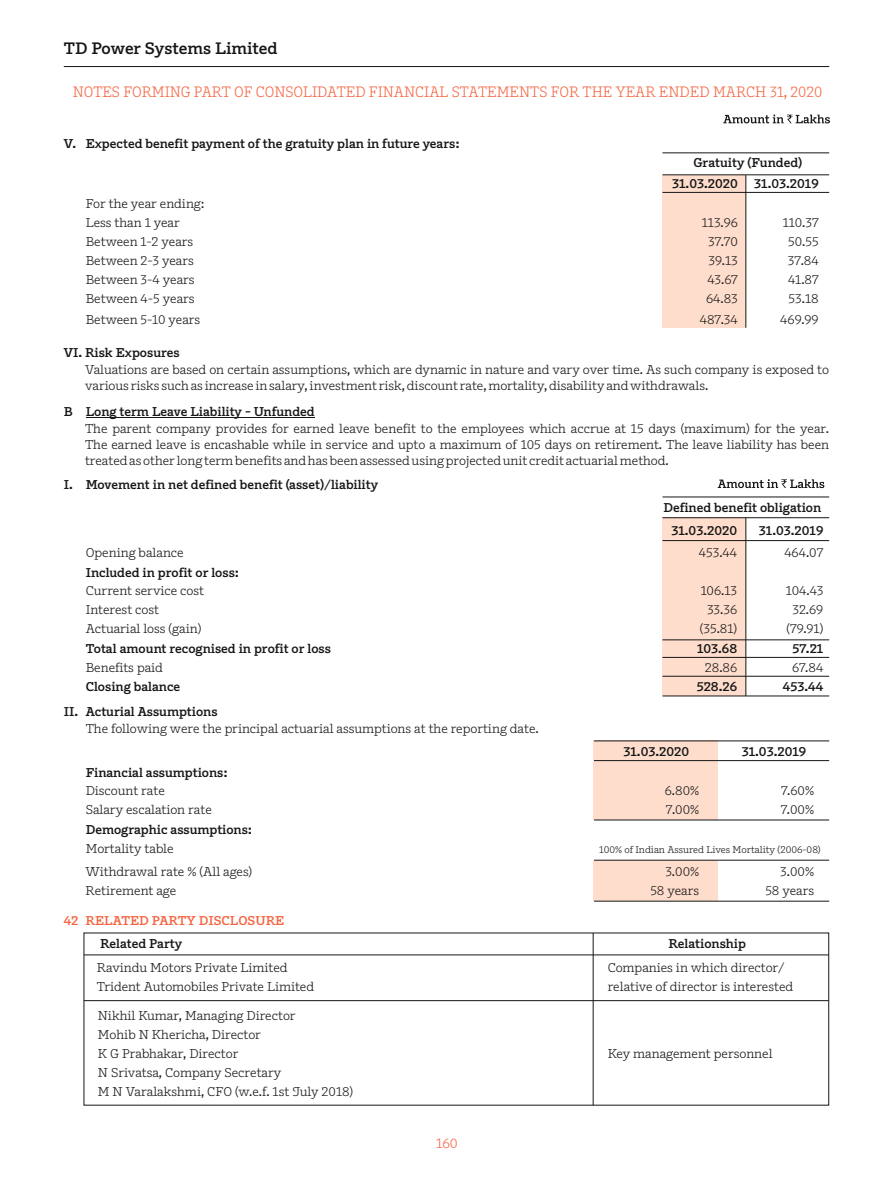
<style>
.page{position:relative;width:893px;height:1191px;background:#fff}
.page>*{position:absolute;margin:0;border:0;box-sizing:border-box;transform-origin:0 0}
.t1{font:700 16.5px "Outsiders";color:#151616}
.t2{font:15px "Outsiders";color:#f56440;scale:.94 1}
.t3{font:13.5px "Outsiders";color:#f56440}
.t4{font:12.75px/19px "Outsiders";color:#151616}
.t5{font:700 12.75px/20.9px "Outsiders";color:#151616}
.t6{font:700 12.75px "Outsiders";color:#f56440}
.t7{font:9.75px "Outsiders";color:#151616}
</style>
<div class="page">
<div style="left:663px;top:175px;width:83px;height:153px;background:#fdc"></div>
<hr style="left:64px;top:66px;width:765px;height:1px;background:#151616">
<hr style="left:84px;top:954px;width:745px;height:1px;background:#151616">
<hr style="left:84px;top:1000px;width:745px;height:1px;background:#151616">
<div style="left:594px;top:741px;width:124px;height:79px;background:#fdc"></div>
<div style="left:594px;top:860px;width:124px;height:41px;background:#fdc"></div>
<hr style="left:594px;top:760px;width:235px;height:1px;background:#151616">
<hr style="left:594px;top:740px;width:235px;height:1px;background:#151616">
<hr style="left:594px;top:819px;width:235px;height:1px;background:#151616">
<hr style="left:594px;top:859px;width:235px;height:1px;background:#151616">
<hr style="left:594px;top:900px;width:235px;height:1px;background:#151616">
<hr style="left:662px;top:174px;width:167px;height:1px;background:#151616">
<hr style="left:662px;top:152px;width:167px;height:1px;background:#151616">
<hr style="left:662px;top:192px;width:167px;height:1px;background:#151616">
<hr style="left:745px;top:175px;width:1px;height:153px;background:#151616">
<div style="left:663px;top:518px;width:83px;height:178px;background:#fdc"></div>
<hr style="left:662px;top:517px;width:167px;height:1px;background:#151616">
<hr style="left:662px;top:676px;width:167px;height:1px;background:#151616">
<hr style="left:662px;top:496px;width:167px;height:1px;background:#151616">
<hr style="left:662px;top:540px;width:167px;height:1px;background:#151616">
<hr style="left:662px;top:695px;width:167px;height:1px;background:#151616">
<svg style="left:723px;top:115px;width:107px;height:8px"></svg>
<hr style="left:593px;top:933px;width:1px;height:172px;background:#151616">
<hr style="left:745px;top:518px;width:1px;height:178px;background:#151616">
<hr style="left:662px;top:639px;width:167px;height:1px;background:#151616">
<hr style="left:662px;top:657px;width:167px;height:1px;background:#151616">
<hr style="left:86px;top:417px;width:229px;height:1px;background:#151616">
<svg style="left:718px;top:479px;width:106px;height:9px"></svg>
<p class="t1" style="left:64px;top:42px;width:215px">TD Power Systems Limited</p>
<p class="t2" style="left:73px;top:86px;width:799px">NOTES FORMING PART OF CONSOLIDATED FINANCIAL STATEMENTS FOR THE YEAR ENDED MARCH 31, 2020</p>
<p class="t5" style="left:64px;top:134px;width:397px">V. Expected benefit payment of the gratuity plan in future years:</p>
<p class="t4" style="left:86px;top:195px;width:120px">For the year ending:<br>Less than 1 year</p>
<p class="t5" style="left:672px;top:153px;width:132px;text-indent:21px">Gratuity (Funded)<br>31.03.2020</p>
<p class="t5" style="left:754px;top:174px;width:66px">31.03.2019</p>
<p class="t4" style="left:702px;top:214px;width:38px">113.96</p>
<p class="t4" style="left:783px;top:214px;width:37px">110.37</p>
<p class="t4" style="left:86px;top:233px;width:109px">Between 1-2 years</p>
<p class="t4" style="left:708px;top:233px;width:31px">37.70</p>
<p class="t4" style="left:788px;top:233px;width:32px">50.55</p>
<p class="t4" style="left:86px;top:252px;width:110px">Between 2-3 years</p>
<p class="t4" style="left:708px;top:252px;width:31px">39.13</p>
<p class="t4" style="left:788px;top:252px;width:32px">37.84</p>
<p class="t4" style="left:86px;top:272px;width:110px">Between 3-4 years</p>
<p class="t4" style="left:707px;top:272px;width:32px">43.67</p>
<p class="t4" style="left:788px;top:272px;width:32px">41.87</p>
<p class="t4" style="left:86px;top:291px;width:110px">Between 4-5 years</p>
<p class="t4" style="left:706px;top:291px;width:33px">64.83</p>
<p class="t4" style="left:789px;top:291px;width:32px">53.18</p>
<p class="t4" style="left:86px;top:311px;width:116px">Between 5-10 years</p>
<p class="t4" style="left:700px;top:311px;width:40px">487.34</p>
<p class="t4" style="left:780px;top:311px;width:40px">469.99</p>
<p class="t5" style="left:64px;top:343px;width:118px">VI. Risk Exposures</p>
<p class="t4" style="left:85px;top:363px;width:746px;line-height:15.9px">Valuations are based on certain assumptions, which are dynamic in nature and vary over time. As such company is exposed to various risks such as increase in salary, investment risk, discount rate, mortality, disability and withdrawals.</p>
<p class="t5" style="left:64px;top:402px;width:252px">B Long term Leave Liability - Unfunded</p>
<p class="t4" style="left:85px;top:422px;width:746px;line-height:15.9px;text-align:justify">The parent company provides for earned leave benefit to the employees which accrue at 15 days (maximum) for the year.<br>The earned leave is encashable while in service and upto a maximum of 105 days on retirement. The leave liability has been treated as other long term benefits and has been assessed using projected unit credit actuarial method.</p>
<p class="t5" style="left:64px;top:476px;width:316px">I. Movement in net defined benefit (asset)/liability</p>
<p class="t5" style="left:671px;top:497px;width:151px;line-height:22.5px;text-indent:-8px">Defined benefit obligation<br>31.03.2020</p>
<p class="t5" style="left:759px;top:521px;width:66px">31.03.2019</p>
<p class="t4" style="left:86px;top:544px;width:100px">Opening balance</p>
<p class="t4" style="left:699px;top:544px;width:40px">453.44</p>
<p class="t4" style="left:784px;top:544px;width:41px">464.07</p>
<p class="t5" style="left:86px;top:563px;width:155px">Included in profit or loss:</p>
<p class="t4" style="left:86px;top:582px;width:120px">Current service cost</p>
<p class="t4" style="left:701px;top:582px;width:38px">106.13</p>
<p class="t4" style="left:786px;top:582px;width:39px">104.43</p>
<p class="t4" style="left:86px;top:601px;width:75px">Interest cost</p>
<p class="t4" style="left:707px;top:601px;width:32px">33.36</p>
<p class="t4" style="left:792px;top:601px;width:32px">32.69</p>
<p class="t4" style="left:86px;top:621px;width:117px">Actuarial loss (gain)</p>
<p class="t4" style="left:700px;top:621px;width:39px">(35.81)</p>
<p class="t4" style="left:786px;top:621px;width:38px">(79.91)</p>
<p class="t5" style="left:86px;top:639px;width:247px">Total amount recognised in profit or loss</p>
<p class="t5" style="left:697px;top:639px;width:42px">103.68</p>
<p class="t5" style="left:792px;top:639px;width:32px">57.21</p>
<p class="t4" style="left:86px;top:659px;width:79px">Benefits paid</p>
<p class="t4" style="left:705px;top:659px;width:34px">28.86</p>
<p class="t4" style="left:792px;top:659px;width:33px">67.84</p>
<p class="t5" style="left:86px;top:678px;width:96px">Closing balance</p>
<p class="t5" style="left:697px;top:678px;width:42px">528.26</p>
<p class="t5" style="left:783px;top:678px;width:42px">453.44</p>
<p class="t5" style="left:64px;top:702px;width:155px">II. Acturial Assumptions</p>
<p class="t4" style="left:86px;top:720px;width:454px">The following were the principal actuarial assumptions at the reporting date.</p>
<p class="t5" style="left:623px;top:742px;width:67px">31.03.2020</p>
<p class="t5" style="left:742px;top:742px;width:66px">31.03.2019</p>
<p class="t5" style="left:86px;top:763px;width:144px">Financial assumptions:</p>
<p class="t4" style="left:86px;top:782px;width:81px">Discount rate</p>
<p class="t4" style="left:665px;top:782px;width:36px">6.80%</p>
<p class="t4" style="left:781px;top:782px;width:34px">7.60%</p>
<p class="t4" style="left:86px;top:801px;width:128px">Salary escalation rate</p>
<p class="t4" style="left:666px;top:801px;width:35px">7.00%</p>
<p class="t4" style="left:781px;top:801px;width:35px">7.00%</p>
<p class="t5" style="left:86px;top:820px;width:168px">Demographic assumptions:</p>
<p class="t4" style="left:86px;top:840px;width:89px">Mortality table</p>
<p class="t7" style="left:599px;top:845px;width:223px">100% of Indian Assured Lives Mortality (2006-08)</p>
<p class="t4" style="left:86px;top:863px;width:168px">Withdrawal rate % (All ages)</p>
<p class="t4" style="left:665px;top:863px;width:35px">3.00%</p>
<p class="t4" style="left:780px;top:863px;width:35px">3.00%</p>
<p class="t4" style="left:86px;top:882px;width:92px">Retirement age</p>
<p class="t4" style="left:650px;top:882px;width:50px">58 years</p>
<p class="t4" style="left:765px;top:882px;width:50px">58 years</p>
<p class="t5" style="left:100px;top:934px;width:84px">Related Party</p>
<p class="t5" style="left:668px;top:934px;width:79px">Relationship</p>
<p class="t4" style="left:97px;top:959px;width:192px">Ravindu Motors Private Limited</p>
<p class="t4" style="left:608px;top:959px;width:178px">Companies in which director/</p>
<p class="t4" style="left:97px;top:978px;width:219px">Trident Automobiles Private Limited</p>
<p class="t4" style="left:608px;top:978px;width:187px">relative of director is interested</p>
<p class="t4" style="left:98px;top:1007px;width:199px">Nikhil Kumar, Managing Director<br>Mohib N Khericha, Director<br>K G Prabhakar, Director</p>
<p class="t6" style="left:64px;top:915px;width:222px">42 RELATED PARTY DISCLOSURE</p>
<p class="t4" style="left:608px;top:1045px;width:166px">Key management personnel</p>
<p class="t4" style="left:98px;top:1064px;width:257px">N Srivatsa, Company Secretary<br>M N Varalakshmi, CFO (w.e.f. 1st July 2018)</p>
<p class="t3" style="left:436px;top:1138px;width:23px">160</p>
</div>
